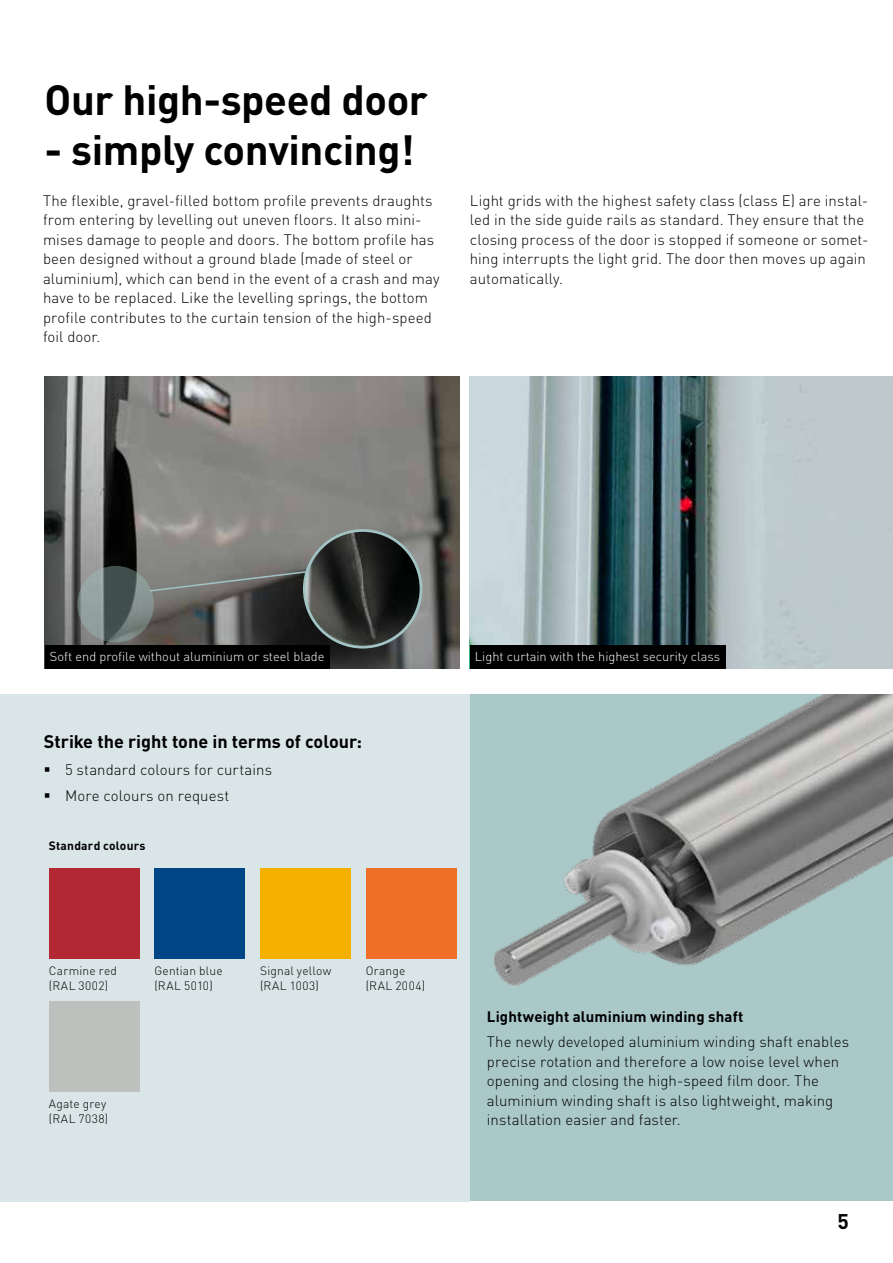
<style>
.page{position:relative;width:893px;height:1263px;background:#fff}
.page>*{position:absolute;margin:0;border:0;box-sizing:border-box;transform-origin:0 0}
.t1{font:700 41.7px "DIN Pro";letter-spacing:-.01em;color:#000}
.t2{font:700 21px "DIN Pro";color:#000}
.t3{font:700 18px "DIN Pro";color:#000}
.t4{font:300 15px/19.5px "DIN Pro";letter-spacing:.005em;color:#000}
.t5{font:700 15px "DIN Pro";letter-spacing:.01em;color:#000}
.t6{font:300 12.75px "DIN Pro";color:#fff}
.t7{font:300 12px/15px "DIN Pro";letter-spacing:.02em;color:#000}
.t8{font:700 12px "DIN Pro";letter-spacing:.015em;color:#000}
.t9{font:300 12px/15px "DIN Pro";letter-spacing:.04em;color:#000}
</style>
<div class="page">
<div style="left:451px;top:694px;width:442px;height:507px;background:#aac8c8"></div>
<img style="left:470px;top:377px;width:423px;height:292px">
<div style="left:0;top:694px;width:470px;height:507px;background:#d9e5e6"></div>
<div style="left:49px;top:868px;width:91px;height:90px;background:#b32832"></div>
<div style="left:49px;top:1001px;width:91px;height:91px;background:#bec0bd"></div>
<div style="left:154px;top:868px;width:91px;height:90px;background:#004687"></div>
<div style="left:260px;top:868px;width:91px;height:90px;background:#f6b000"></div>
<div style="left:366px;top:868px;width:90px;height:90px;background:#ef6e28"></div>
<img style="left:45px;top:377px;width:414px;height:292px">
<div style="left:45px;top:645px;width:285px;height:24px;background:#000"></div>
<img style="left:304px;top:530px;width:117px;height:117px;border-radius:58px">
<div style="left:303px;top:529px;width:119px;height:119px;border:3px solid #a1c3c3;border-radius:50%"></div>
<svg style="left:79px;top:568px;width:73px;height:73px;background:#6a7776"></svg>
<div style="left:77px;top:566px;width:77px;height:76px;border:4px solid #a1c3c3;border-radius:50%"></div>
<svg style="left:148px;top:570px;width:161px;height:22px;background:#6e706d"></svg>
<div style="left:470px;top:645px;width:255px;height:24px;background:#000"></div>
<img style="left:495px;top:694px;width:398px;height:291px">
<h1 class="t1" style="left:45px;top:67px;width:385px">Our high-speed door</h1>
<h1 class="t1" style="left:45px;top:117px;width:372px">- simply convincing!</h1>
<p class="t4" style="left:43px;top:190px;width:398px">The flexible, gravel-filled bottom profile prevents draughts from entering by levelling out uneven floors. It also mini&shy;mises damage to people and doors. The bottom profile has been designed without a ground blade (made of steel or aluminium), which can bend in the event of a crash and may have to be replaced. Like the levelling springs, the bottom profile contributes to the curtain tension of the high-speed foil door.</p>
<p class="t4" style="left:470px;top:190px;width:400px">Light grids with the highest safety class (class E) are instal&shy;led in the side guide rails as standard. They ensure that the closing process of the door is stopped if someone or somet&shy;hing interrupts the light grid. The door then moves up again automatically.</p>
<p class="t6" style="left:50px;top:647px;width:276px">Soft end profile without aluminium or steel blade</p>
<p class="t6" style="left:475px;top:647px;width:247px">Light curtain with the highest security class</p>
<p class="t3" style="left:44px;top:728px;width:320px">Strike the right tone in terms of colour:</p>
<p class="t4" style="left:44px;top:758px;width:230px">▪ 5 standard colours for curtains</p>
<p class="t4" style="left:44px;top:785px;width:187px">▪ More colours on request</p>
<p class="t8" style="left:49px;top:836px;width:98px">Standard colours</p>
<p class="t7" style="left:49px;top:962px;width:70px">Carmine red (RAL 3002)</p>
<p class="t7" style="left:154px;top:962px;width:70px">Gentian blue (RAL 5010)</p>
<p class="t7" style="left:260px;top:962px;width:73px">Signal yellow (RAL 1003)</p>
<p class="t9" style="left:366px;top:962px;width:61px">Orange (RAL 2004)</p>
<p class="t7" style="left:49px;top:1096px;width:61px">Agate grey (RAL 7038)</p>
<p class="t5" style="left:487px;top:1004px;width:258px">Lightweight aluminium winding shaft</p>
<p class="t4" style="left:487px;top:1031px;width:364px">The newly developed aluminium winding shaft enables precise rotation and therefore a low noise level when opening and closing the high-speed film door. The aluminium winding shaft is also lightweight, making installation easier and faster.</p>
<h2 class="t2" style="left:837px;top:1205px;width:13px">5</h2>
</div>
